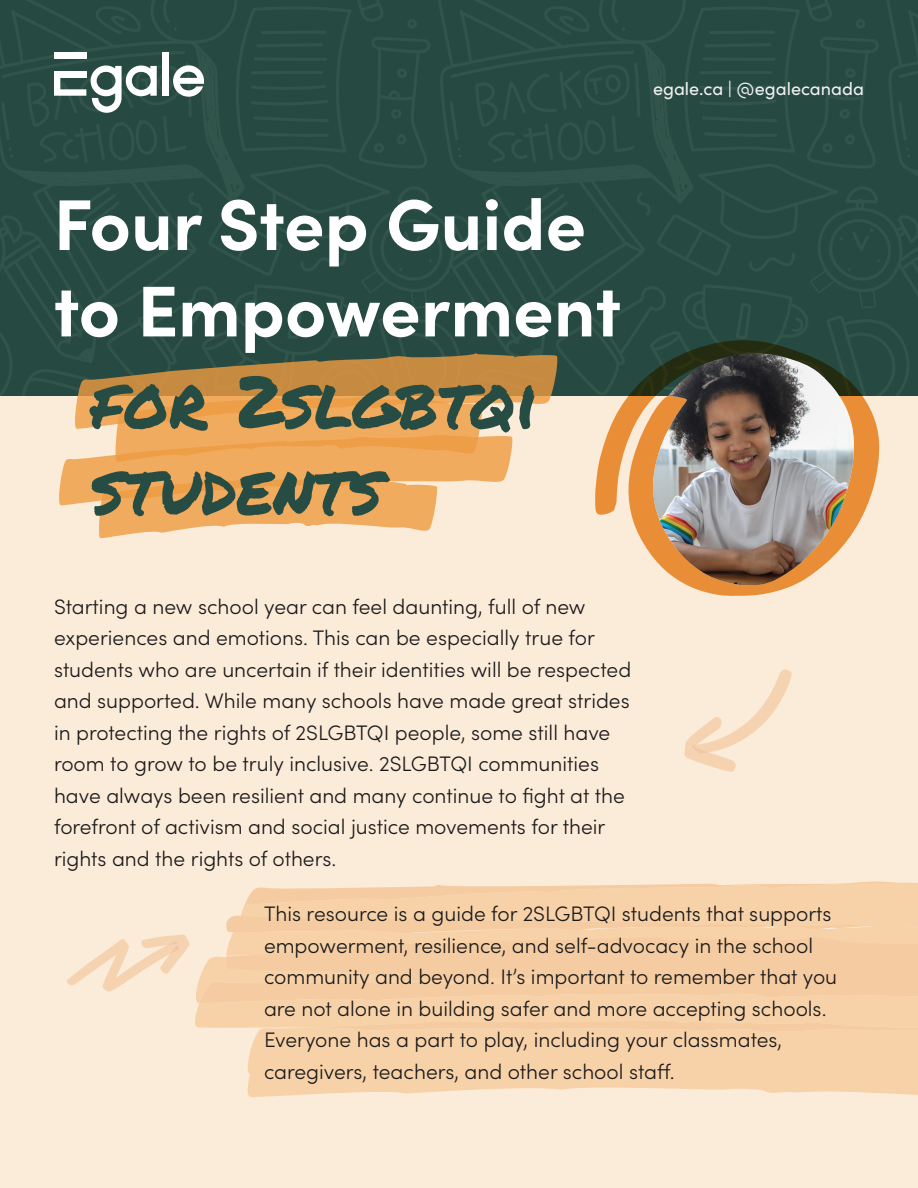
<style>
.page{position:relative;width:918px;height:1188px;background:#fff}
.page>*{position:absolute;margin:0;border:0;box-sizing:border-box;transform-origin:0 0}
.t1{font:700 72px/86.4px "Sofia Pro";color:#fff}
.t2{font:72px/86.4px "Permanent Marker";color:#274c43}
.Body{font:300 21px/31.5px "Sofia Pro";color:#1a1a1a}
.t3{font:18px "Sofia Pro";color:#f2f2f2}
</style>
<div class="page">
<div style="left:0;top:396px;width:918px;height:792px;background:#fbebd9"></div>
<div style="left:0;top:0;width:918px;height:396px;background:#264941"></div>
<svg style="left:595px;top:340px;width:284px;height:256px"></svg>
<img style="left:651px;top:353px;width:204px;height:233px">
<svg style="left:684px;top:669px;width:108px;height:103px"></svg>
<svg style="left:59px;top:353px;width:498px;height:185px"></svg>
<svg style="left:67px;top:881px;width:851px;height:216px"></svg>
<div style="left:162px;top:52px;width:6px;height:44px;background:#fff"></div>
<svg style="left:173px;top:65px;width:31px;height:32px"></svg>
<div style="left:54px;top:52px;width:32px;height:7px;background:#fff"></div>
<svg style="left:54px;top:65px;width:103px;height:48px"></svg>
<p class="t3" style="left:653px;top:76px;width:213px">egale.ca | @egalecanada</p>
<p class="t1" style="left:54px;top:176px;width:569px">Four Step Guide to Empowerment</p>
<p class="t2" style="left:91px;top:357px;width:449px">FOR 2SLGBTQI<br>STUDENTS</p>
<p class="Body" style="left:54px;top:589px;width:579px">Starting a new school year can feel daunting, full of new experiences and emotions. This can be especially true for students who are uncertain if their identities will be respected and supported. While many schools have made great strides in protecting the rights of 2SLGBTQI people, some still have room to grow to be truly inclusive. 2SLGBTQI communities have always been resilient and many continue to fight at the forefront of activism and social justice movements for their rights and the rights of others.</p>
<p class="Body" style="left:264px;top:897px;width:575px">This resource is a guide for 2SLGBTQI students that supports empowerment, resilience, and self-advocacy in the school community and beyond. It’s important to remember that you are not alone in building safer and more accepting schools.<br>Everyone has a part to play, including your classmates, caregivers, teachers, and other school staff.</p>
</div>
